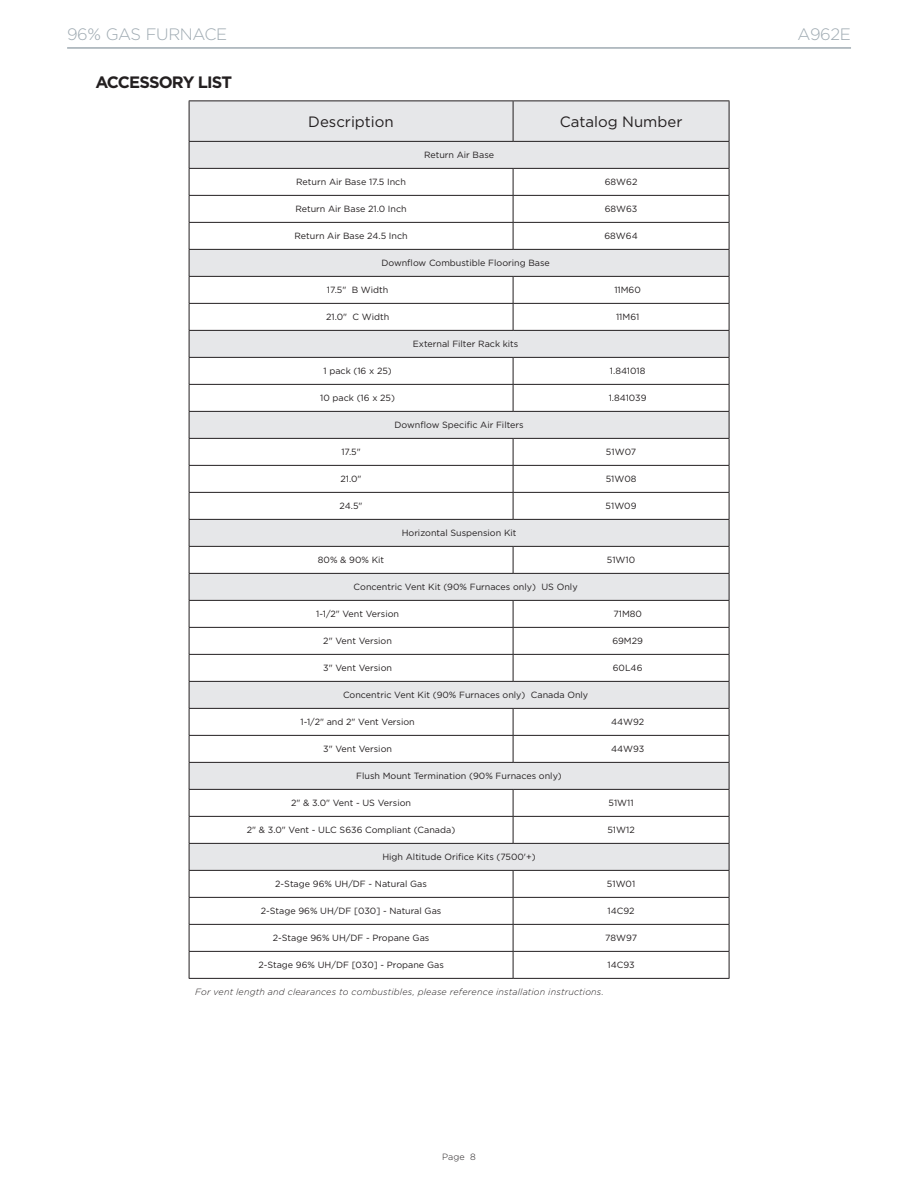
<style>
.page{position:relative;width:918px;height:1188px;background:#fff}
.page>*{position:absolute;margin:0;border:0;box-sizing:border-box;transform-origin:0 0}
.t1{font:300 16.5px "Gotham";letter-spacing:-.025em;color:#9faab2}
.t2{font:700 16.5px "Gotham";letter-spacing:-.05em;color:#231f20}
.Chart_Body{font:15px "Gotham";color:#231f20}
.Chart_Body-2{font:9px "Gotham";color:#231f20}
.Footnotes{font:italic 300 9px "Gotham";letter-spacing:.02em;color:#231f20}
.t3{font:300 9px "Gotham";color:#231f20}
</style>
<div class="page">
<hr style="left:67px;top:47px;width:784px;height:2px;background:#9faab2">
<svg style="left:190px;top:101px;width:539px;height:310px"></svg>
<svg style="left:190px;top:412px;width:539px;height:458px"></svg>
<div style="left:189px;top:519px;width:540px;height:27px;background:#e6e7e9"></div>
<hr style="left:189px;top:100px;width:324px;height:1px;background:#231f20">
<hr style="left:189px;top:101px;width:1px;height:40px;background:#231f20">
<hr style="left:513px;top:100px;width:216px;height:1px;background:#231f20">
<hr style="left:513px;top:101px;width:1px;height:40px;background:#231f20">
<hr style="left:729px;top:101px;width:1px;height:40px;background:#231f20">
<hr style="left:189px;top:141px;width:324px;height:1px;background:#231f20">
<hr style="left:513px;top:141px;width:216px;height:1px;background:#231f20">
<hr style="left:189px;top:168px;width:324px;height:1px;background:#231f20">
<hr style="left:513px;top:168px;width:216px;height:1px;background:#231f20">
<hr style="left:189px;top:195px;width:324px;height:1px;background:#231f20">
<hr style="left:513px;top:195px;width:216px;height:1px;background:#231f20">
<hr style="left:189px;top:222px;width:324px;height:1px;background:#231f20">
<hr style="left:513px;top:222px;width:216px;height:1px;background:#231f20">
<svg style="left:513px;top:169px;width:1px;height:80px"></svg>
<hr style="left:189px;top:411px;width:324px;height:1px;background:#231f20">
<hr style="left:513px;top:411px;width:216px;height:1px;background:#231f20">
<hr style="left:189px;top:438px;width:324px;height:1px;background:#231f20">
<hr style="left:513px;top:438px;width:216px;height:1px;background:#231f20">
<hr style="left:189px;top:465px;width:324px;height:1px;background:#231f20">
<hr style="left:513px;top:465px;width:216px;height:1px;background:#231f20">
<hr style="left:189px;top:492px;width:324px;height:1px;background:#231f20">
<hr style="left:513px;top:492px;width:216px;height:1px;background:#231f20">
<svg style="left:513px;top:439px;width:1px;height:80px"></svg>
<hr style="left:189px;top:519px;width:324px;height:1px;background:#231f20">
<hr style="left:513px;top:519px;width:216px;height:1px;background:#231f20">
<hr style="left:189px;top:546px;width:324px;height:1px;background:#231f20">
<hr style="left:513px;top:546px;width:216px;height:1px;background:#231f20">
<svg style="left:513px;top:547px;width:1px;height:26px"></svg>
<hr style="left:189px;top:573px;width:324px;height:1px;background:#231f20">
<hr style="left:513px;top:573px;width:216px;height:1px;background:#231f20">
<hr style="left:189px;top:762px;width:324px;height:1px;background:#231f20">
<hr style="left:513px;top:762px;width:216px;height:1px;background:#231f20">
<hr style="left:189px;top:789px;width:324px;height:1px;background:#231f20">
<hr style="left:513px;top:789px;width:216px;height:1px;background:#231f20">
<hr style="left:189px;top:816px;width:324px;height:1px;background:#231f20">
<hr style="left:513px;top:816px;width:216px;height:1px;background:#231f20">
<svg style="left:513px;top:790px;width:1px;height:53px"></svg>
<hr style="left:189px;top:843px;width:324px;height:1px;background:#231f20">
<hr style="left:513px;top:843px;width:216px;height:1px;background:#231f20">
<hr style="left:189px;top:870px;width:324px;height:1px;background:#231f20">
<hr style="left:513px;top:870px;width:216px;height:1px;background:#231f20">
<hr style="left:189px;top:897px;width:324px;height:1px;background:#231f20">
<hr style="left:513px;top:897px;width:216px;height:1px;background:#231f20">
<hr style="left:189px;top:924px;width:324px;height:1px;background:#231f20">
<hr style="left:513px;top:924px;width:216px;height:1px;background:#231f20">
<hr style="left:189px;top:951px;width:324px;height:1px;background:#231f20">
<hr style="left:513px;top:951px;width:216px;height:1px;background:#231f20">
<svg style="left:513px;top:871px;width:1px;height:107px"></svg>
<hr style="left:189px;top:978px;width:324px;height:1px;background:#231f20">
<hr style="left:513px;top:978px;width:216px;height:1px;background:#231f20">
<hr style="left:189px;top:249px;width:324px;height:1px;background:#231f20">
<hr style="left:513px;top:249px;width:216px;height:1px;background:#231f20">
<hr style="left:189px;top:276px;width:324px;height:1px;background:#231f20">
<hr style="left:513px;top:276px;width:216px;height:1px;background:#231f20">
<hr style="left:189px;top:303px;width:324px;height:1px;background:#231f20">
<hr style="left:513px;top:303px;width:216px;height:1px;background:#231f20">
<svg style="left:513px;top:277px;width:1px;height:53px"></svg>
<hr style="left:189px;top:330px;width:324px;height:1px;background:#231f20">
<hr style="left:513px;top:330px;width:216px;height:1px;background:#231f20">
<hr style="left:189px;top:357px;width:324px;height:1px;background:#231f20">
<hr style="left:513px;top:357px;width:216px;height:1px;background:#231f20">
<hr style="left:189px;top:384px;width:324px;height:1px;background:#231f20">
<hr style="left:513px;top:384px;width:216px;height:1px;background:#231f20">
<svg style="left:513px;top:358px;width:1px;height:53px"></svg>
<hr style="left:189px;top:600px;width:324px;height:1px;background:#231f20">
<hr style="left:513px;top:600px;width:216px;height:1px;background:#231f20">
<hr style="left:189px;top:627px;width:324px;height:1px;background:#231f20">
<hr style="left:513px;top:627px;width:216px;height:1px;background:#231f20">
<hr style="left:189px;top:654px;width:324px;height:1px;background:#231f20">
<hr style="left:513px;top:654px;width:216px;height:1px;background:#231f20">
<svg style="left:513px;top:601px;width:1px;height:80px"></svg>
<hr style="left:189px;top:681px;width:324px;height:1px;background:#231f20">
<hr style="left:513px;top:681px;width:216px;height:1px;background:#231f20">
<hr style="left:189px;top:708px;width:324px;height:1px;background:#231f20">
<hr style="left:513px;top:708px;width:216px;height:1px;background:#231f20">
<hr style="left:189px;top:735px;width:324px;height:1px;background:#231f20">
<svg style="left:189px;top:142px;width:1px;height:836px"></svg>
<hr style="left:513px;top:735px;width:216px;height:1px;background:#231f20">
<svg style="left:513px;top:709px;width:1px;height:53px"></svg>
<svg style="left:729px;top:142px;width:1px;height:836px"></svg>
<h1 class="t1" style="left:67px;top:24px;width:162px">96% GAS FURNACE</h1>
<h1 class="t1" style="left:798px;top:24px;width:55px">A962E</h1>
<p class="t2" style="left:95px;top:71px;width:138px">ACCESSORY LIST</p>
<p class="Chart_Body" style="left:308px;top:112px;width:87px">Description</p>
<p class="Chart_Body" style="left:560px;top:112px;width:124px">Catalog Number</p>
<p class="Chart_Body-2" style="left:424px;top:150px;width:72px">Return Air Base</p>
<p class="Chart_Body-2" style="left:296px;top:177px;width:111px">Return Air Base 17.5 Inch</p>
<p class="Chart_Body-2" style="left:605px;top:177px;width:34px">68W62</p>
<p class="Chart_Body-2" style="left:295px;top:204px;width:113px">Return Air Base 21.0 Inch</p>
<p class="Chart_Body-2" style="left:605px;top:204px;width:34px">68W63</p>
<p class="Chart_Body-2" style="left:294px;top:231px;width:115px">Return Air Base 24.5 Inch</p>
<p class="Chart_Body-2" style="left:604px;top:231px;width:35px">68W64</p>
<p class="Chart_Body-2" style="left:381px;top:258px;width:170px">Downflow Combustible Flooring Base</p>
<p class="Chart_Body-2" style="left:327px;top:285px;width:63px">17.5" B Width</p>
<p class="Chart_Body-2" style="left:614px;top:285px;width:28px">11M60</p>
<p class="Chart_Body-2" style="left:326px;top:312px;width:65px">21.0" C Width</p>
<p class="Chart_Body-2" style="left:616px;top:312px;width:25px">11M61</p>
<p class="Chart_Body-2" style="left:413px;top:339px;width:107px">External Filter Rack kits</p>
<p class="Chart_Body-2" style="left:323px;top:366px;width:70px">1 pack (16 x 25)</p>
<p class="Chart_Body-2" style="left:610px;top:366px;width:37px">1.841018</p>
<p class="Chart_Body-2" style="left:320px;top:393px;width:76px">10 pack (16 x 25)</p>
<p class="Chart_Body-2" style="left:609px;top:393px;width:39px">1.841039</p>
<p class="Chart_Body-2" style="left:395px;top:420px;width:131px">Downflow Specific Air Filters</p>
<p class="Chart_Body-2" style="left:341px;top:447px;width:21px">17.5"</p>
<p class="Chart_Body-2" style="left:606px;top:447px;width:32px">51W07</p>
<p class="Chart_Body-2" style="left:341px;top:474px;width:23px">21.0"</p>
<p class="Chart_Body-2" style="left:606px;top:474px;width:32px">51W08</p>
<p class="Chart_Body-2" style="left:340px;top:501px;width:24px">24.5"</p>
<p class="Chart_Body-2" style="left:606px;top:501px;width:32px">51W09</p>
<p class="Chart_Body-2" style="left:402px;top:528px;width:116px">Horizontal Suspension Kit</p>
<p class="Chart_Body-2" style="left:318px;top:555px;width:68px">80% &amp; 90% Kit</p>
<p class="Chart_Body-2" style="left:607px;top:555px;width:30px">51W10</p>
<p class="Chart_Body-2" style="left:354px;top:582px;width:226px">Concentric Vent Kit (90% Furnaces only) US Only</p>
<p class="Chart_Body-2" style="left:316px;top:609px;width:84px">1-1/2" Vent Version</p>
<p class="Chart_Body-2" style="left:613px;top:609px;width:30px">71M80</p>
<p class="Chart_Body-2" style="left:323px;top:636px;width:70px">2" Vent Version</p>
<p class="Chart_Body-2" style="left:612px;top:636px;width:32px">69M29</p>
<p class="Chart_Body-2" style="left:323px;top:663px;width:70px">3" Vent Version</p>
<p class="Chart_Body-2" style="left:613px;top:663px;width:31px">60L46</p>
<p class="Chart_Body-2" style="left:343px;top:690px;width:247px">Concentric Vent Kit (90% Furnaces only) Canada Only</p>
<p class="Chart_Body-2" style="left:300px;top:717px;width:116px">1-1/2" and 2" Vent Version</p>
<p class="Chart_Body-2" style="left:611px;top:717px;width:35px">44W92</p>
<p class="Chart_Body-2" style="left:323px;top:744px;width:70px">3" Vent Version</p>
<p class="Chart_Body-2" style="left:611px;top:744px;width:35px">44W93</p>
<p class="Chart_Body-2" style="left:356px;top:771px;width:207px">Flush Mount Termination (90% Furnaces only)</p>
<p class="Chart_Body-2" style="left:291px;top:798px;width:121px">2" &amp; 3.0" Vent - US Version</p>
<p class="Chart_Body-2" style="left:609px;top:798px;width:27px">51W11</p>
<p class="Chart_Body-2" style="left:247px;top:825px;width:210px">2" &amp; 3.0" Vent - ULC S636 Compliant (Canada)</p>
<p class="Chart_Body-2" style="left:607px;top:825px;width:29px">51W12</p>
<p class="Chart_Body-2" style="left:382px;top:852px;width:155px">High Altitude Orifice Kits (7500'+)</p>
<p class="Chart_Body-2" style="left:275px;top:879px;width:153px">2-Stage 96% UH/DF - Natural Gas</p>
<p class="Chart_Body-2" style="left:607px;top:879px;width:30px">51W01</p>
<p class="Chart_Body-2" style="left:261px;top:906px;width:182px">2-Stage 96% UH/DF [030] - Natural Gas</p>
<p class="Chart_Body-2" style="left:608px;top:906px;width:29px">14C92</p>
<p class="Chart_Body-2" style="left:273px;top:933px;width:158px">2-Stage 96% UH/DF - Propane Gas</p>
<p class="Chart_Body-2" style="left:605px;top:933px;width:33px">78W97</p>
<p class="Chart_Body-2" style="left:258px;top:960px;width:187px">2-Stage 96% UH/DF [030] - Propane Gas</p>
<p class="Chart_Body-2" style="left:608px;top:960px;width:29px">14C93</p>
<p class="Footnotes" style="left:195px;top:987px;width:410px">For vent length and clearances to combustibles, please reference installation instructions.</p>
<p class="t3" style="left:442px;top:1151px;width:35px">Page 8</p>
</div>
